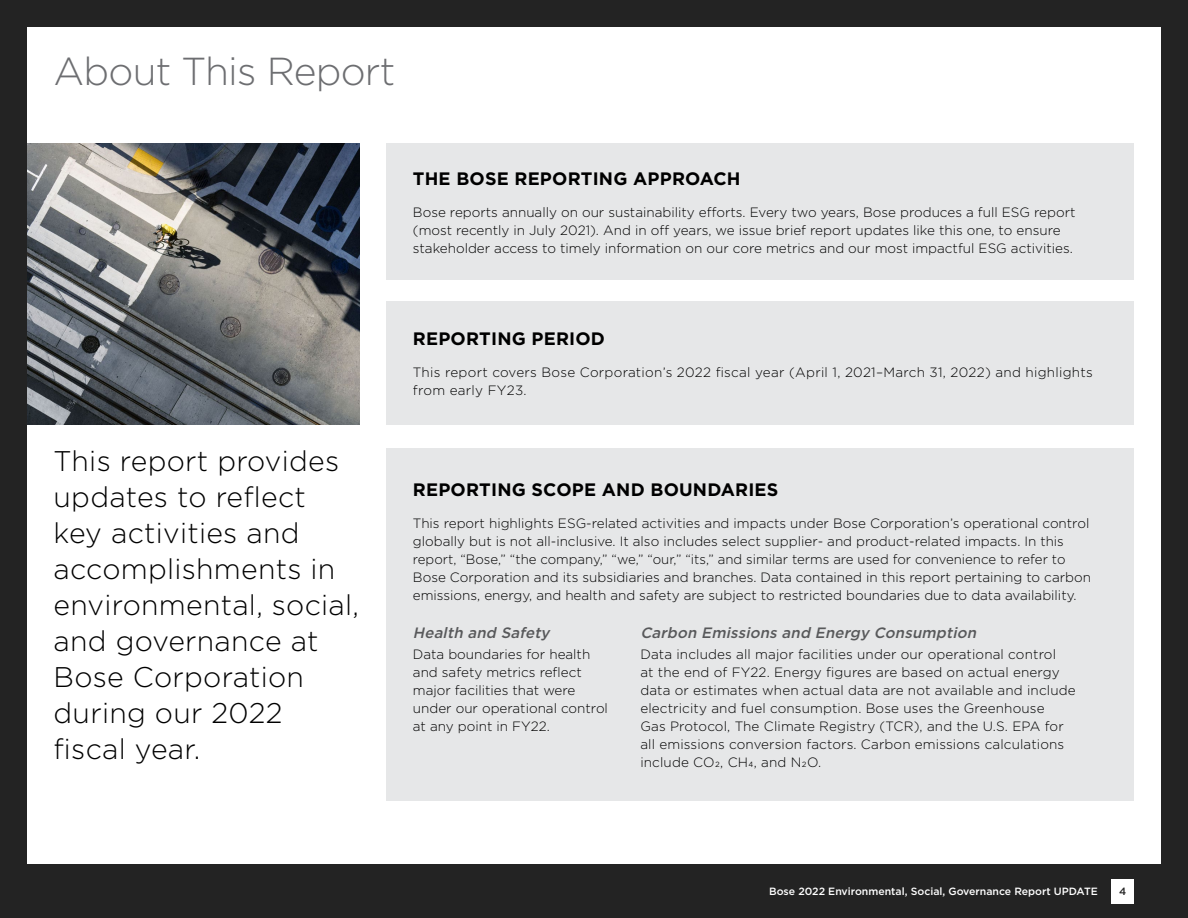
<style>
.page{position:relative;width:1188px;height:918px;background:#232323}
.page>*{position:absolute;margin:0;border:0;box-sizing:border-box;transform-origin:0 0}
.t1{font:300 39px "Gotham";letter-spacing:-.02em;color:#6d6e71}
.t2{font:300 28.35px/36px "Gotham";letter-spacing:.01em;color:#000}
.t3{font:700 18px "Gotham";letter-spacing:.01em;color:#000}
.t4{font:italic 500 15px "Gotham";color:#58595b}
.t5{font:300 13.5px/18px "Gotham";color:#000}
.t6{font:300 13.5px/18px "Gotham";letter-spacing:.02em;color:#000}
.t7{font:500 10.5px "Gotham";color:#fff}
.t8{font:500 10.5px "Gotham";color:#232323}
</style>
<div class="page">
<div style="left:27px;top:27px;width:1134px;height:837px;background:#fff"></div>
<div style="left:386px;top:448px;width:748px;height:352px;background:#e6e7e8"></div>
<div style="left:386px;top:144px;width:748px;height:136px;background:#e6e7e8"></div>
<div style="left:386px;top:301px;width:748px;height:123px;background:#e6e7e8"></div>
<div style="left:1111px;top:879px;width:23px;height:24px;background:#fff"></div>
<img style="left:27px;top:144px;width:332px;height:280px">
<h1 class="t1" style="left:54px;top:47px;width:343px">About This Report</h1>
<h2 class="t2" style="left:54px;top:442px;width:307px">This report provides updates to reflect key activities and accomplishments in environmental, social, and governance at<br>Bose Corporation during our 2022 fiscal year.</h2>
<h3 class="t3" style="left:413px;top:167px;width:329px">THE BOSE REPORTING APPROACH</h3>
<p class="t5" style="left:413px;top:203px;width:664px">Bose reports annually on our sustainability efforts. Every two years, Bose produces a full ESG report (most recently in July 2021). And in off years, we issue brief report updates like this one, to ensure stakeholder access to timely information on our core metrics and our most impactful ESG activities.</p>
<h3 class="t3" style="left:413px;top:327px;width:194px">REPORTING PERIOD</h3>
<p class="t6" style="left:413px;top:363px;width:681px">This report covers Bose Corporation’s 2022 fiscal year (April 1, 2021–March 31, 2022) and highlights from early FY23.</p>
<h3 class="t3" style="left:413px;top:478px;width:367px">REPORTING SCOPE AND BOUNDARIES</h3>
<p class="t5" style="left:413px;top:514px;width:680px">This report highlights ESG-related activities and impacts under Bose Corporation’s operational control globally but is not all-inclusive. It also includes select supplier- and product-related impacts. In this report, “Bose,” “the company,” “we,” “our,” “its,” and similar terms are used for convenience to refer to Bose Corporation and its subsidiaries and branches. Data contained in this report pertaining to carbon emissions, energy, and health and safety are subject to restricted boundaries due to data availability.</p>
<p class="t4" style="left:413px;top:623px;width:142px">Health and Safety</p>
<p class="t5" style="left:413px;top:644px;width:197px">Data boundaries for health and safety metrics reflect major facilities that were under our operational control at any point in FY22.</p>
<p class="t4" style="left:640px;top:623px;width:341px">Carbon Emissions and Energy Consumption</p>
<p class="t5" style="left:640px;top:644px;width:437px">Data includes all major facilities under our operational control<br>at the end of FY22. Energy figures are based on actual energy data or estimates when actual data are not available and include electricity and fuel consumption. Bose uses the Greenhouse<br>Gas Protocol, The Climate Registry (TCR), and the U.S. EPA for all emissions conversion factors. Carbon emissions calculations include CO2, CH4, and N2O.</p>
<p class="t7" style="left:769px;top:885px;width:330px">Bose 2022 Environmental, Social, Governance Report UPDATE</p>
<p class="t8" style="left:1119px;top:885px;width:9px">4</p>
</div>
